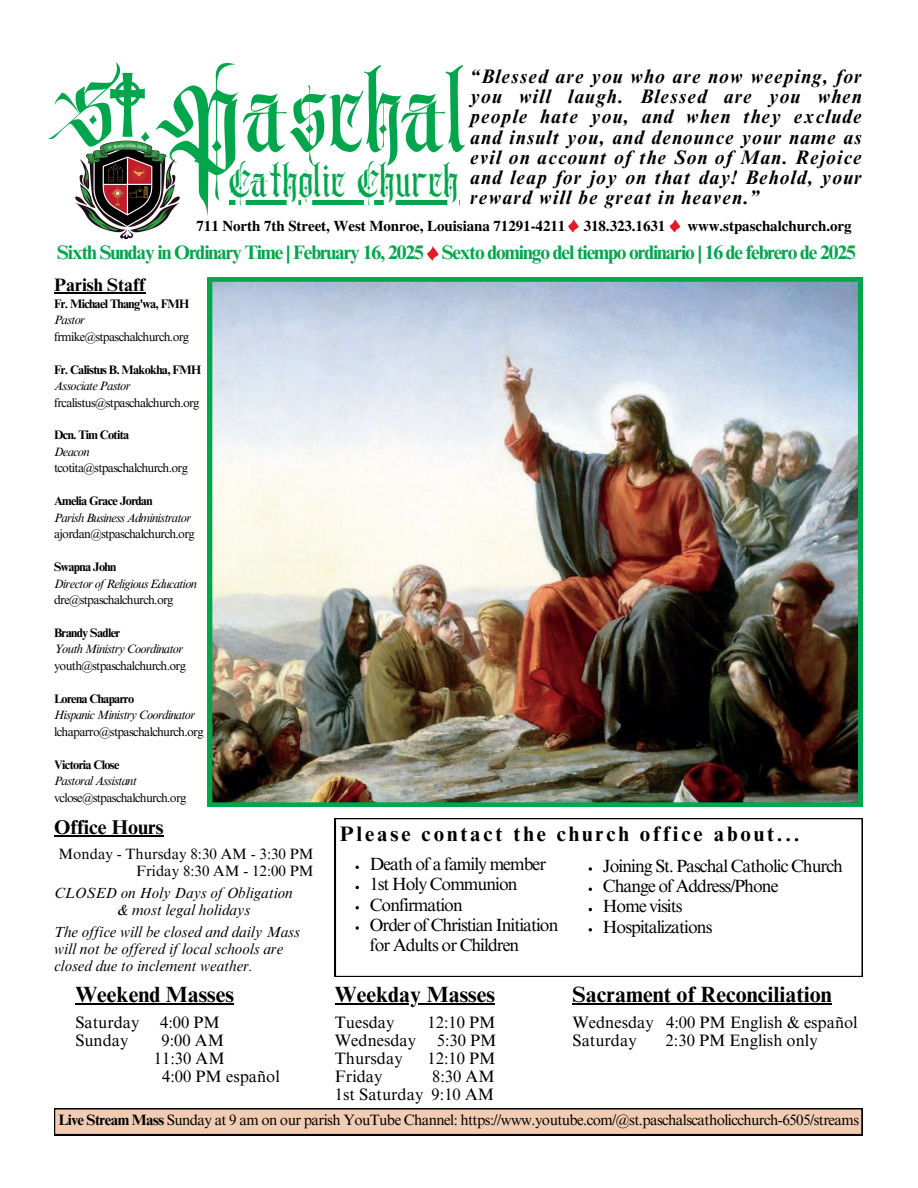
<style>
.page{position:relative;width:918px;height:1188px;background:#fff}
.page>*{position:absolute;margin:0;border:0;box-sizing:border-box;transform-origin:0 0}
.t1{font:143.25px "Wednesday";color:#00a54c}
.t2{font:123.9px "Wednesday";color:#e31a2a}
.t3{font:113.85px "Wednesday";letter-spacing:.04em;color:#00a54c}
.t4{font:113.4px "Wednesday";color:#e31a2a}
.t5{font:109.35px "Wednesday";color:#00a54c}
.t6{font:88.95px "Wednesday";color:#00a54c}
.t7{font:45.9px "Wednesday";letter-spacing:.045em;color:#00a54c}
.t8{font:700 22.05px "Times NRMT Pro";color:#000}
.t9{font:700 21px "Times NRMT Pro";letter-spacing:.135em;color:#000}
.t10{font:700 19.95px "Times NRMT Pro";color:#000}
.t11{font:italic 700 19.5px/20.2px "Times NRMT Pro";letter-spacing:.055em;color:#000;text-align:justify}
.t12{font:700 19.5px "Times NRMT Pro";letter-spacing:-.055em;color:#00a54c}
.t13{font:700 18px "Times NRMT Pro";color:#000}
.t14{font:17.7px/20.2px "Times NRMT Pro";letter-spacing:-.055em;color:#000}
.t15{font:16.5px "Times NRMT Pro";color:#000}
.t16{font:italic 15px/17.1px "Times NRMT Pro";color:#000}
.t17{font:15px "Times NRMT Pro";letter-spacing:-.035em;color:#000}
.t18{font:700 15px "Te X Gyre Termes";letter-spacing:-.005em;color:#000}
.t19{font:15px "Times NRMT Pro";color:#000}
.t20{font:12.3px "Times NRMT Pro";letter-spacing:-.055em;color:#000}
.t21{font:italic 12.3px "Times NRMT Pro";letter-spacing:-.055em;color:#000}
.t22{font:700 12.3px "Times NRMT Pro";letter-spacing:-.055em;color:#000}
.s1{font-weight:700}
</style>
<div class="page">
<svg style="left:230px;top:200px;width:230px;height:5px"></svg>
<svg style="left:110px;top:73px;width:35px;height:63px"></svg>
<img style="left:75px;top:136px;width:105px;height:104px">
<svg style="left:335px;top:818px;width:528px;height:159px"></svg>
<svg style="left:54px;top:1108px;width:808px;height:27px;background:#d9b7a1"></svg>
<img style="left:208px;top:277px;width:654px;height:530px">
<hr style="left:54px;top:835px;width:109px;height:2px;background:#000">
<svg style="left:356px;top:926px;width:3px;height:4px"></svg>
<svg style="left:589px;top:867px;width:3px;height:4px"></svg>
<hr style="left:54px;top:292px;width:91px;height:1px;background:#000">
<hr style="left:75px;top:1003px;width:159px;height:2px;background:#000">
<hr style="left:335px;top:1003px;width:160px;height:2px;background:#000">
<hr style="left:573px;top:1003px;width:259px;height:2px;background:#000">
<p class="t5" style="left:54px;top:65px;width:62px">S</p>
<p class="t1" style="left:154px;top:68px;width:87px">P</p>
<p class="t3" style="left:247px;top:67px;width:219px">aschal</p>
<p class="t11" style="left:470px;top:69px;width:393px">“Blessed are you who are now weeping, for you will laugh. Blessed are you when people hate you, and when they exclude and insult you, and denounce your name as evil on account of the Son of Man. Rejoice and leap for joy on that day! Behold, your reward will be great in heaven.”</p>
<p class="t6" style="left:139px;top:76px;width:14px">.</p>
<h1 class="t7" style="left:230px;top:162px;width:230px">Catholic Church</h1>
<p class="t4" style="left:565px;top:148px;width:17px">.</p>
<p class="t4" style="left:667px;top:148px;width:17px">.</p>
<p class="t18" style="left:197px;top:214px;width:470px">711 North 7th Street, West Monroe, Louisiana 71291-4211 318.323.1631</p>
<p class="t18" style="left:687px;top:214px;width:166px">www.stpaschalchurch.org</p>
<p class="t12" style="left:57px;top:245px;width:368px">Sixth Sunday in Ordinary Time | February 16, 2025</p>
<p class="t2" style="left:424px;top:168px;width:19px">.</p>
<p class="t12" style="left:442px;top:245px;width:416px">Sexto domingo del tiempo ordinario | 16 de febrero de 2025</p>
<p class="t13" style="left:54px;top:278px;width:93px">Parish Staff</p>
<p class="t22" style="left:54px;top:299px;width:137px">Fr. Michael Thang'wa, FMH</p>
<p class="t21" style="left:54px;top:315px;width:32px">Pastor</p>
<p class="t20" style="left:54px;top:332px;width:137px">frmike@stpaschalchurch.org</p>
<p class="t22" style="left:54px;top:365px;width:149px">Fr. Calistus B. Makokha, FMH</p>
<p class="t21" style="left:54px;top:381px;width:78px">Associate Pastor</p>
<p class="t20" style="left:54px;top:398px;width:147px">frcalistus@stpaschalchurch.org</p>
<p class="t22" style="left:54px;top:431px;width:77px">Dcn. Tim Cotita</p>
<p class="t21" style="left:54px;top:447px;width:37px">Deacon</p>
<p class="t20" style="left:54px;top:464px;width:135px">tcotita@stpaschalchurch.org</p>
<p class="t22" style="left:54px;top:497px;width:100px">Amelia Grace Jordan</p>
<p class="t21" style="left:54px;top:513px;width:139px">Parish Business Administrator</p>
<p class="t20" style="left:54px;top:529px;width:142px">ajordan@stpaschalchurch.org</p>
<p class="t22" style="left:54px;top:562px;width:64px">Swapna John</p>
<p class="t21" style="left:54px;top:579px;width:144px">Director of Religious Education</p>
<p class="t20" style="left:54px;top:595px;width:121px">dre@stpaschalchurch.org</p>
<p class="t22" style="left:54px;top:628px;width:68px">Brandy Sadler</p>
<p class="t21" style="left:54px;top:645px;width:131px">Youth Ministry Coordinator</p>
<p class="t20" style="left:54px;top:661px;width:133px">youth@stpaschalchurch.org</p>
<p class="t22" style="left:54px;top:694px;width:82px">Lorena Chaparro</p>
<p class="t21" style="left:54px;top:711px;width:143px">Hispanic Ministry Coordinator</p>
<p class="t20" style="left:54px;top:727px;width:151px">lchaparro@stpaschalchurch.org</p>
<p class="t22" style="left:54px;top:760px;width:67px">Victoria Close</p>
<h3 class="t21" style="left:54px;top:776px;width:84px">Pastoral Assistant</h3>
<p class="t20" style="left:54px;top:793px;width:134px">vclose@stpaschalchurch.org</p>
<p class="t10" style="left:54px;top:820px;width:111px">Office Hours</p>
<p class="t19" style="left:58px;top:848px;width:257px">Monday - Thursday 8:30 AM - 3:30 PM</p>
<p class="t19" style="left:136px;top:865px;width:179px">Friday 8:30 AM - 12:00 PM</p>
<p class="t16" style="left:54px;top:886px;width:240px">CLOSED on Holy Days of Obligation</p>
<p class="t16" style="left:118px;top:903px;width:134px">&amp; most legal holidays</p>
<h2 class="t16" style="left:54px;top:925px;width:247px">The office will be closed and daily Mass will not be offered if local schools are closed due to inclement weather.</h2>
<p class="t8" style="left:75px;top:986px;width:160px">Weekend Masses</p>
<p class="t15" style="left:75px;top:1016px;width:66px">Saturday</p>
<p class="t15" style="left:160px;top:1016px;width:61px">4:00 PM</p>
<p class="t15" style="left:75px;top:1034px;width:55px">Sunday</p>
<p class="t15" style="left:162px;top:1034px;width:64px">9:00 AM</p>
<p class="t15" style="left:154px;top:1052px;width:72px">11:30 AM</p>
<p class="t15" style="left:162px;top:1070px;width:119px">4:00 PM español</p>
<p class="t9" style="left:340px;top:826px;width:461px">Please contact the church office about...</p>
<h5 class="t14" style="left:370px;top:856px;width:178px">Death of a family member</h5>
<h5 class="t14" style="left:370px;top:876px;width:149px">1st Holy Communion</h5>
<p class="t14" style="left:370px;top:897px;width:95px">Confirmation</p>
<p class="t14" style="left:370px;top:917px;width:190px">Order of Christian Initiation for Adults or Children</p>
<p class="t14" style="left:603px;top:858px;width:242px">Joining St. Paschal Catholic Church</p>
<p class="t14" style="left:603px;top:878px;width:177px">Change of Address/Phone</p>
<p class="t14" style="left:603px;top:898px;width:81px">Home visits</p>
<p class="t14" style="left:603px;top:919px;width:111px">Hospitalizations</p>
<p class="t8" style="left:335px;top:986px;width:161px">Weekday Masses</p>
<p class="t15" style="left:335px;top:1016px;width:61px">Tuesday</p>
<p class="t15" style="left:428px;top:1016px;width:70px">12:10 PM</p>
<p class="t15" style="left:335px;top:1034px;width:83px">Wednesday</p>
<p class="t15" style="left:437px;top:1034px;width:61px">5:30 PM</p>
<p class="t15" style="left:335px;top:1052px;width:69px">Thursday</p>
<p class="t15" style="left:427px;top:1052px;width:70px">12:10 PM</p>
<h4 class="t15" style="left:335px;top:1070px;width:49px">Friday</h4>
<h4 class="t15" style="left:432px;top:1070px;width:64px">8:30 AM</h4>
<p class="t15" style="left:335px;top:1088px;width:161px">1st Saturday 9:10 AM</p>
<p class="t8" style="left:573px;top:986px;width:261px">Sacrament of Reconciliation</p>
<p class="t15" style="left:573px;top:1016px;width:287px">Wednesday 4:00 PM English &amp; español</p>
<p class="t15" style="left:573px;top:1034px;width:66px">Saturday</p>
<p class="t15" style="left:666px;top:1034px;width:153px">2:30 PM English only</p>
<h5 class="t17" style="left:58px;top:1115px;width:802px"><span class="s1">Live Stream Mass</span> Sunday at 9 am on our parish YouTube Channel: https://www.youtube.com/@st.paschalscatholicchurch-6505/streams</h5>
</div>
